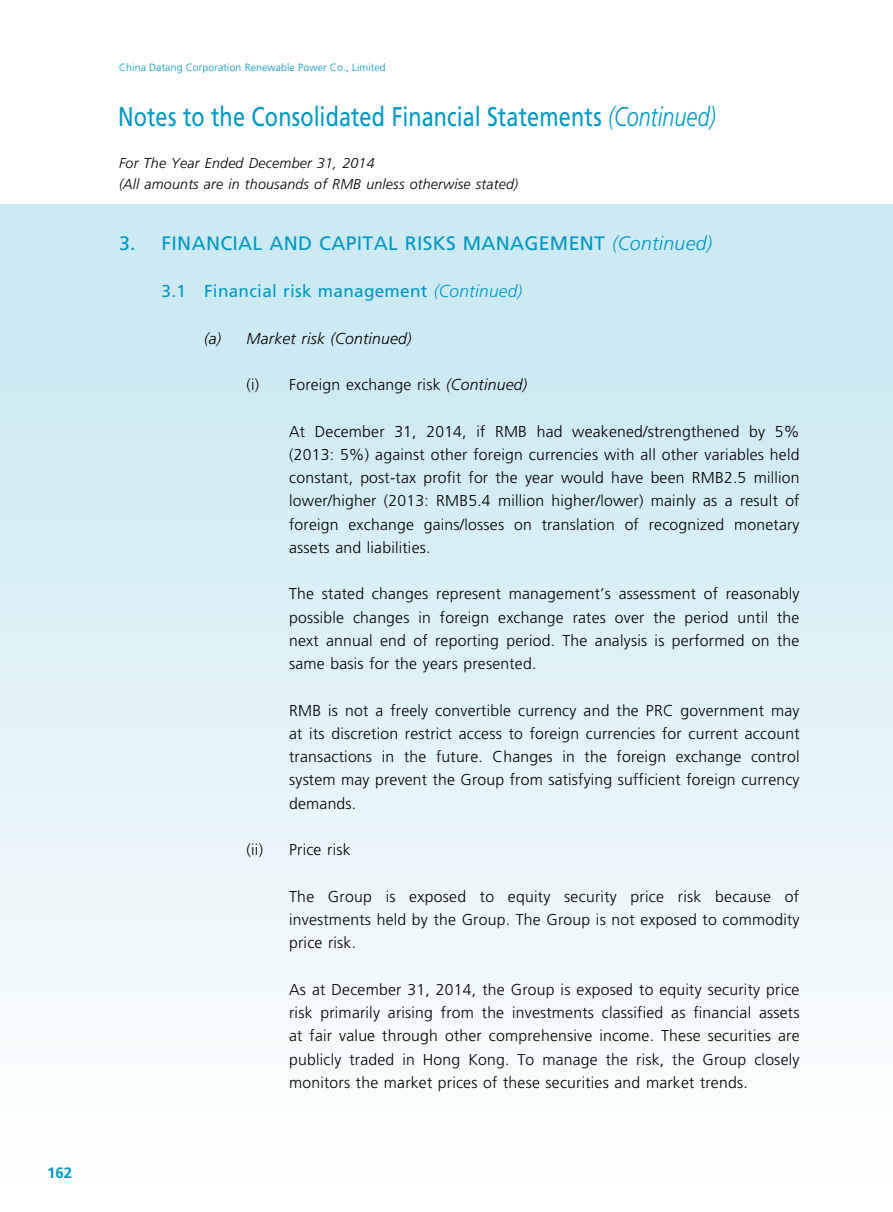
<style>
.page{position:relative;width:893px;height:1212px;background:#fff}
.page>*{position:absolute;margin:0;border:0;box-sizing:border-box;transform-origin:0 0}
.t1{font:27px "Frutiger LT Std";letter-spacing:.005em;color:#0098c5;scale:.8 1}
.t2{font:19.5px "Frutiger LT Std";letter-spacing:.015em;color:#0098c5}
.t3{font:italic 300 19.5px "Frutiger LT Std";letter-spacing:.015em;color:#0098c5}
.t4{font:17.25px "Frutiger LT Std";letter-spacing:.015em;color:#0098c5}
.t5{font:300 15.75px/23.2px "Frutiger LT Std";letter-spacing:.015em;color:#000;text-align:justify}
.t6{font:italic 300 15.75px "Frutiger LT Std";letter-spacing:.015em;color:#000}
.t7{font:700 15px "Frutiger LT Std";color:#0098c5}
.t8{font:italic 300 14.25px/21px "Frutiger LT Std";letter-spacing:.015em;color:#000}
.t9{font:300 10.5px "Frutiger LT Std";letter-spacing:.015em;color:#0098c5}
.s1{font-weight:300;font-style:italic}
.s2{font-style:italic}
</style>
<div class="page">
<div style="left:0;top:204px;width:893px;height:978px;background:linear-gradient(to bottom,#c5e7f1,#fdfefe)"></div>
<hr style="left:892px;top:204px;width:1px;height:978px;background:#cceaf3">
<p class="t7" style="left:47px;top:1163px;width:27px">162</p>
<p class="t9" style="left:119px;top:62px;width:268px">China Datang Corporation Renewable Power Co., Limited</p>
<h1 class="t1" style="left:118px;top:101px;width:749px">N otes to the Consolidated Financial Statements <span class="s1">(Continued)</span></h1>
<p class="t8" style="left:119px;top:152px;width:401px">For The Year Ended December 31, 2014<br>(All amounts are in thousands of RMB unless otherwise stated)</p>
<p class="t2" style="left:119px;top:232px;width:32px">3. FINAN</p>
<p class="t2" style="left:220px;top:232px;width:23px">CIAL</p>
<p class="t2" style="left:269px;top:232px;width:99px">AN D CAPITAL</p>
<p class="t2" style="left:405px;top:232px;width:91px">RISKS MANAGE</p>
<p class="t2" style="left:550px;top:232px;width:32px">MENT</p>
<p class="t3" style="left:612px;top:232px;width:102px">(Continued)</p>
<p class="t4" style="left:162px;top:281px;width:362px">3.1 Financial risk management <span class="s1">(Continued)</span></p>
<p class="t6" style="left:204px;top:329px;width:209px">(a) Market risk (Continued)</p>
<p class="t5" style="left:247px;top:373px;width:282px">(i) Foreign exchange risk <span class="s2">(Continued)</span></p>
<p class="t5" style="left:289px;top:420px;width:512px">At December 31, 2014, if RMB had weakened/strengthened by 5% (2013: 5%) against other foreign currencies with all other variables held constant, post-tax profit for the year would have been RMB2.5 million lower/higher (2013: RMB5.4 million higher/lower) mainly as a result of foreign exchange gains/losses on translation of recognized monetary assets and liabilities.</p>
<p class="t5" style="left:289px;top:583px;width:512px">The stated changes represent management’s assessment of reasonably possible changes in foreign exchange rates over the period until the next annual end of reporting period. The analysis is performed on the same basis for the years presented.</p>
<p class="t5" style="left:289px;top:699px;width:512px">RMB is not a freely convertible currency and the PRC government may at its discretion restrict access to foreign currencies for current account transactions in the future. Changes in the foreign exchange control system may prevent the Group from satisfying sufficient foreign currency demands.</p>
<p class="t5" style="left:247px;top:838px;width:105px">(ii) Price risk</p>
<p class="t5" style="left:289px;top:885px;width:512px">The Group is exposed to equity security price risk because of investments held by the Group. The Group is not exposed to commodity price risk.</p>
<p class="t5" style="left:289px;top:978px;width:512px">As at December 31, 2014, the Group is exposed to equity security price risk primarily arising from the investments classified as financial assets at fair value through other comprehensive income. These securities are publicly traded in Hong Kong. To manage the risk, the Group closely monitors the market prices of these securities and market trends.</p>
</div>
